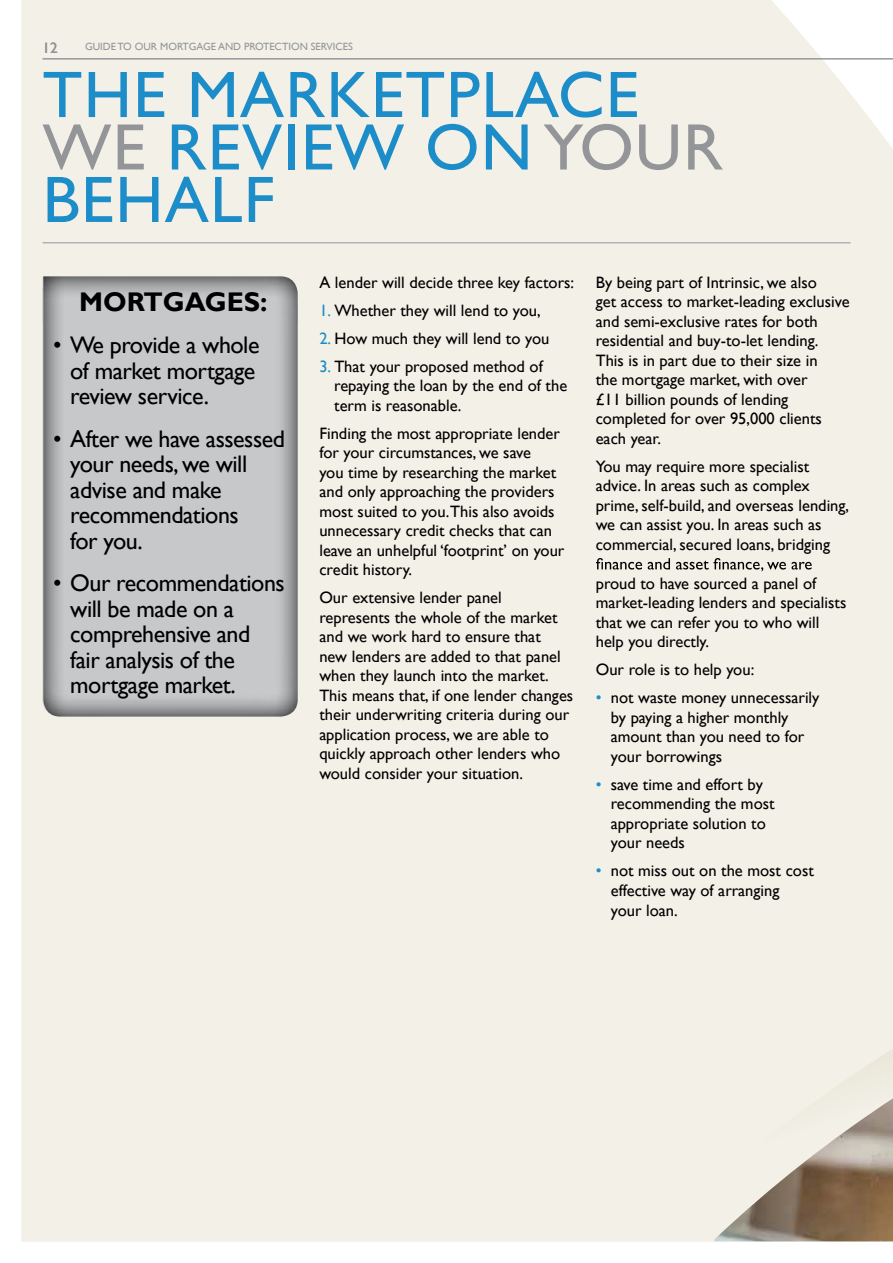
<style>
.page{position:relative;width:893px;height:1263px;background:#fff}
.page>*{position:absolute;margin:0;border:0;box-sizing:border-box;transform-origin:0 0}
.t1{font:66px/52.5px "Gill Sans";letter-spacing:.02em;color:#1c8dc9}
.t2{font:700 27px "Gill Sans";color:#000}
.t3{font:24px/25.5px "Gill Sans";letter-spacing:-.02em;color:#000}
.t4{font:16.5px/19.5px "Gill Sans";color:#000}
.t5{font:15px "Gill Sans";color:#939598}
.t6{font:10.5px "Gill Sans";color:#939598}
.s1{color:#939598}
.s2{color:#1c8dc9}
</style>
<div class="page">
<div style="left:21px;top:0;width:872px;height:1242px;background:#f2f0e7"></div>
<svg style="left:642px;top:789px;width:251px;height:453px;background:#e5e1d7"></svg>
<hr style="left:43px;top:59px;width:850px;height:1px;background:#939598">
<svg style="left:596px;top:558px;width:216px;height:13px;background:#b9b8b1"></svg>
<hr style="left:43px;top:243px;width:807px;height:1px;background:#939598">
<svg style="left:39px;top:271px;width:260px;height:446px;background:#bfc0c1"></svg>
<p class="t5" style="left:43px;top:39px;width:16px">12</p>
<p class="t6" style="left:85px;top:40px;width:269px">GUIDE TO OUR MORTGAGE AND PROTECTION SERVICES</p>
<h1 class="t1" style="left:43px;top:70px;width:682px">THE MARKETPLACE<br><span class="s1">WE</span> REVIEW ON <span class="s1">YOUR<br></span>BEHALF</h1>
<h2 class="t2" style="left:79px;top:285px;width:190px">MORTGAGES:</h2>
<h3 class="t3" style="left:70px;top:333px;width:191px;text-indent:-17px">• We provide a whole of market mortgage review service.</h3>
<h3 class="t3" style="left:70px;top:426px;width:216px;text-indent:-17px">• After we have assessed your needs, we will advise and make recommendations<br>for you.</h3>
<h3 class="t3" style="left:70px;top:571px;width:216px;text-indent:-17px">• Our recommendations will be made on a comprehensive and fair analysis of the mortgage market.</h3>
<p class="t4" style="left:319px;top:273px;width:256px">A lender will decide three key factors:</p>
<p class="t4" style="left:319px;top:301px;width:223px"><span class="s2">1.</span> Whether they will lend to you,</p>
<p class="t4" style="left:319px;top:329px;width:232px"><span class="s2">2.</span> How much they will lend to you</p>
<p class="t4" style="left:334px;top:357px;width:235px;text-indent:-15px"><span class="s2">3.</span> That your proposed method of repaying the loan by the end of the term is reasonable.</p>
<p class="t4" style="left:319px;top:424px;width:247px">Finding the most appropriate lender for your circumstances, we save<br>you time by researching the market and only approaching the providers most suited to you.This also avoids unnecessary credit checks that can leave an unhelpful ‘footprint’ on your credit history.</p>
<p class="t4" style="left:319px;top:588px;width:255px">Our extensive lender panel represents the whole of the market and we work hard to ensure that<br>new lenders are added to that panel when they launch into the market.<br>This means that, if one lender changes their underwriting criteria during our application process, we are able to quickly approach other lenders who would consider your situation.</p>
<p class="t4" style="left:596px;top:273px;width:255px">By being part of Intrinsic, we also<br>get access to market-leading exclusive and semi-exclusive rates for both residential and buy-to-let lending.<br>This is in part due to their size in<br>the mortgage market, with over<br>£11 billion pounds of lending completed for over 95,000 clients each year.</p>
<p class="t4" style="left:596px;top:457px;width:255px">You may require more specialist advice. In areas such as complex prime, self-build, and overseas lending, we can assist you. In areas such as commercial, secured loans, bridging</p>
<p class="t4" style="left:596px;top:574px;width:252px">proud to have sourced a panel of market-leading lenders and specialists that we can refer you to who will help you directly.</p>
<p class="t4" style="left:596px;top:660px;width:160px">Our role is to help you:</p>
<p class="t4" style="left:611px;top:688px;width:210px;text-indent:-15px"><span class="s2">•</span> not waste money unnecessarily by paying a higher monthly amount than you need to for your borrowings</p>
<p class="t4" style="left:611px;top:775px;width:165px;text-indent:-15px"><span class="s2">•</span> save time and effort by recommending the most appropriate solution to your needs</p>
<p class="t4" style="left:611px;top:861px;width:205px;text-indent:-15px"><span class="s2">•</span> not miss out on the most cost effective way of arranging your loan.</p>
</div>
